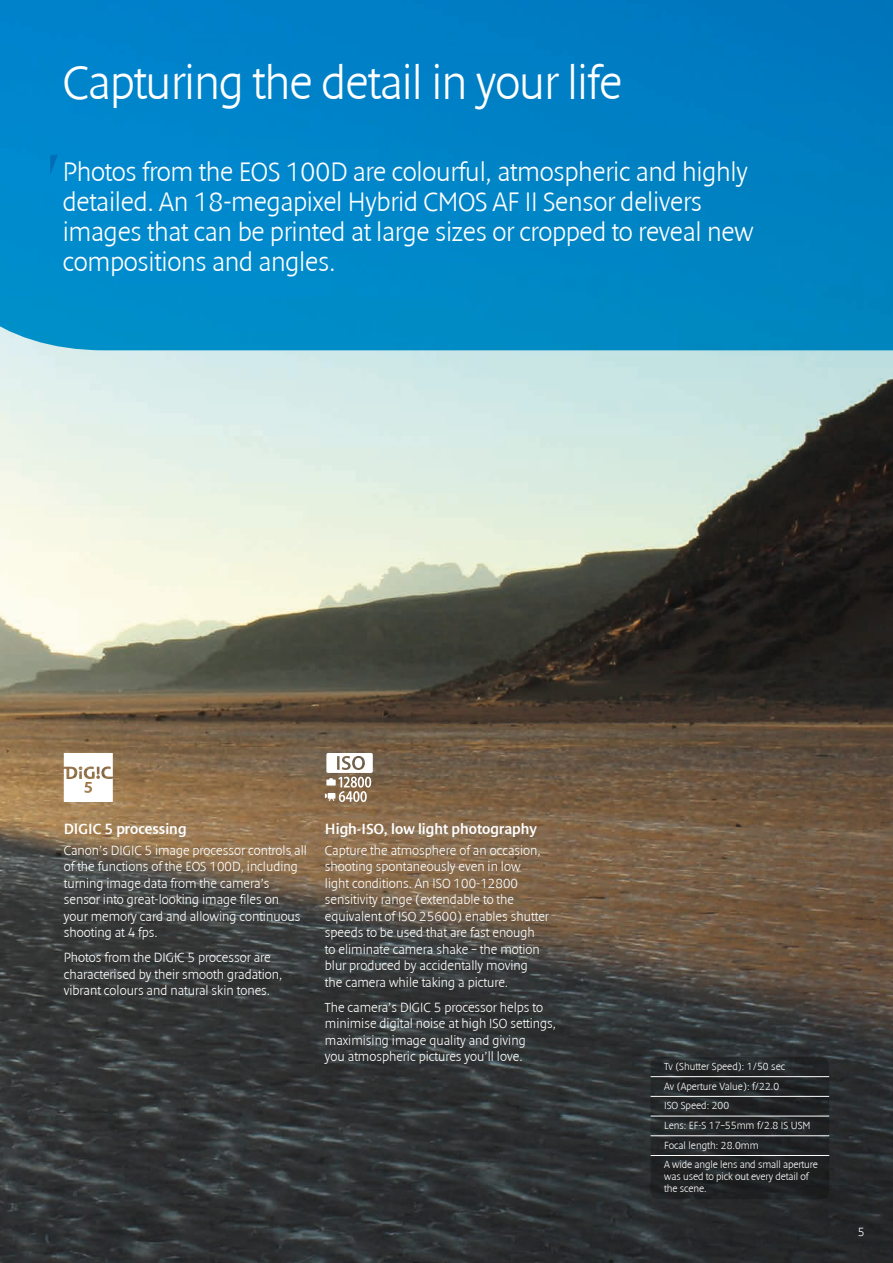
<style>
.page{position:relative;width:893px;height:1263px;background:#fff}
.page>*{position:absolute;margin:0;border:0;box-sizing:border-box;transform-origin:0 0}
.t1{font:300 48px "Denda New";letter-spacing:-.02em;color:#fff}
.t2{font:300 27px/30px "Denda New";letter-spacing:-.01em;color:#fff}
.t3{font:15px "Denda New";color:#fff}
.t4{font:300 13.5px/16.5px "Denda New";color:#fff}
.t5{font:300 12px "Denda New";color:#fff}
.t6{font:300 10.5px/19.6px "Denda New";color:#fff}
</style>
<div class="page">
<img style="left:0;top:350px;width:893px;height:913px">
<svg style="left:0;top:0;width:893px;height:350px;background:#0084c6"></svg>
<svg style="left:64px;top:753px;width:49px;height:49px"></svg>
<svg style="left:325px;top:753px;width:48px;height:49px"></svg>
<svg style="left:651px;top:1057px;width:178px;height:142px;background:#232627"></svg>
<hr style="left:651px;top:1076px;width:178px;height:1px;background:#fff">
<hr style="left:651px;top:1096px;width:178px;height:1px;background:#fff">
<hr style="left:651px;top:1116px;width:178px;height:1px;background:#fff">
<hr style="left:651px;top:1135px;width:178px;height:1px;background:#fff">
<hr style="left:651px;top:1155px;width:178px;height:1px;background:#fff">
<svg style="left:50px;top:155px;width:8px;height:19px"></svg>
<h1 class="t1" style="left:63px;top:57px;width:561px">Capturing the detail in your life</h1>
<h2 class="t2" style="left:63px;top:158px;width:692px">Photos from the EOS 100D are colourful, atmospheric and highly detailed. An 18-megapixel Hybrid CMOS AF II Sensor delivers images that can be printed at large sizes or cropped to reveal new compositions and angles.</h2>
<p class="t3" style="left:64px;top:821px;width:124px">DIGIC 5 processing</p>
<p class="t4" style="left:64px;top:842px;width:245px">Canon’s DIGIC 5 image processor controls all of the functions of the EOS 100D, including turning image data from the camera’s sensor into great-looking image files on<br>your memory card and allowing continuous shooting at 4 fps.</p>
<p class="t4" style="left:64px;top:950px;width:220px">Photos from the DIGIC 5 processor are characterised by their smooth gradation, vibrant colours and natural skin tones.</p>
<p class="t3" style="left:325px;top:821px;width:214px">High-ISO, low light photography</p>
<p class="t4" style="left:325px;top:842px;width:226px">Capture the atmosphere of an occasion, shooting spontaneously even in low<br>light conditions. An ISO 100-12800 sensitivity range (extendable to the equivalent of ISO 25600) enables shutter speeds to be used that are fast enough<br>to eliminate camera shake – the motion blur produced by accidentally moving<br>the camera while taking a picture.</p>
<p class="t4" style="left:325px;top:999px;width:233px">The camera’s DIGIC 5 processor helps to minimise digital noise at high ISO settings, maximising image quality and giving<br>you atmospheric pictures you’ll love.</p>
<p class="t6" style="left:664px;top:1057px;width:155px">Tv (Shutter Speed): 1/50 sec<br>Av (Aperture Value): f/22.0<br>ISO Speed: 200<br>Lens: EF-S 17–55mm f/2.8 IS USM<br>Focal length: 28.0mm<br>A wide angle lens and small aperture</p>
<p class="t6" style="left:664px;top:1171px;width:146px;line-height:12px">was used to pick out every detail of the scene.</p>
<p class="t5" style="left:858px;top:1225px;width:8px">5</p>
</div>
